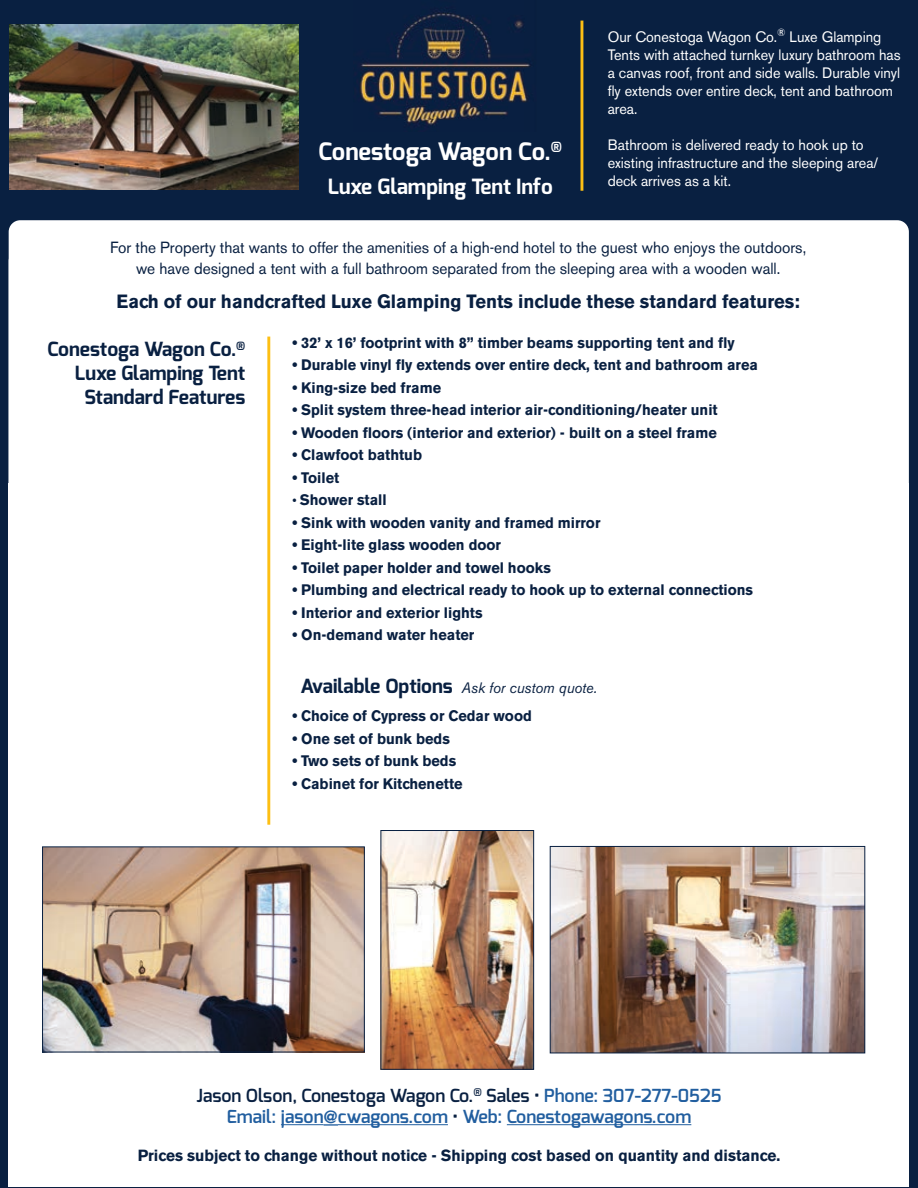
<style>
.page{position:relative;width:918px;height:1188px;background:#092041}
.page>*{position:absolute;margin:0;border:0;box-sizing:border-box;transform-origin:0 0}
.t1{font:700 24px "Exo";color:#fff}
.t2{font:700 21px "Exo";color:#fff}
.t3{font:700 19.5px/24px "Exo";color:#092041;text-align:right}
.t4{font:700 19.05px "Akzidenz Grotesk BE";color:#092041;scale:.96 1}
.t5{font:600 18px/21.6px "Exo";color:#215e9f;text-align:center}
.t6{font:16.05px/20.9px "Akzidenz Grotesk BE";color:#092041;text-align:center;scale:.96 1}
.t7{font:700 16.05px "Akzidenz Grotesk BE";color:#092041;scale:.96 1}
.t8{font:700 15.15px "Akzidenz Grotesk BE";color:#092041;scale:.96 1}
.t9{font:15px/18px "Akzidenz Grotesk BE";color:#fff;scale:.96 1}
.t10{font:italic 15px "Akzidenz Grotesk BE";color:#092041;scale:.96 1}
.s1{font-weight:400;font-style:italic;font-size:13.35px}
.s2{font-family:"Exo";font-weight:700;font-style:normal;font-size:19.5px}
.s3{color:#092041}
.s4{font-family:"Itc Kabel"}
</style>
<div class="page">
<div style="left:9px;top:220px;width:900px;height:278px;background:#fff;border-radius:12px"></div>
<hr style="left:581px;top:21px;width:2px;height:170px;background:#fdbf14">
<div style="left:9px;top:483px;width:900px;height:703px;background:#fff"></div>
<img style="left:359px;top:11px;width:171px;height:114px">
<img style="left:9px;top:24px;width:290px;height:165px">
<hr style="left:267px;top:337px;width:3px;height:488px;background:#fdbf14">
<hr style="left:281px;top:1124px;width:43px;height:1px;background:#215e9f">
<svg style="left:324px;top:1124px;width:14px;height:2px"></svg>
<hr style="left:338px;top:1124px;width:110px;height:1px;background:#215e9f">
<hr style="left:507px;top:1124px;width:184px;height:1px;background:#215e9f">
<img style="left:383px;top:832px;width:149px;height:236px">
<div style="left:381px;top:830px;width:153px;height:240px;border:1px solid #092041"></div>
<img style="left:552px;top:848px;width:311px;height:203px">
<div style="left:550px;top:846px;width:315px;height:207px;border:1px solid #092041"></div>
<img style="left:44px;top:849px;width:319px;height:201px">
<div style="left:42px;top:847px;width:323px;height:205px;border:1px solid #092041"></div>
<h1 class="t1" style="left:318px;top:136px;width:245px">Conestoga Wagon Co.<sup>®</sup></h1>
<h2 class="t2" style="left:328px;top:173px;width:227px">Luxe Glamping Tent Info</h2>
<p class="t9" style="left:608px;top:28px;width:307px">Our Conestoga Wagon Co.<sup>®</sup> Luxe Glamping Tents with attached turnkey luxury bathroom has a canvas roof, front and side walls. Durable vinyl fly extends over entire deck, tent and bathroom area.</p>
<p class="t9" style="left:608px;top:136px;width:283px">Bathroom is delivered ready to hook up to existing infrastructure and the sleeping area/ deck arrives as a kit.</p>
<p class="t6" style="left:110px;top:237px;width:727px">For the Property that wants to offer the amenities of a high-end hotel to the guest who enjoys the outdoors, we have designed a tent with a full bathroom separated from the sleeping area with a wooden wall.</p>
<p class="t4" style="left:117px;top:291px;width:713px">Each of our handcrafted Luxe Glamping Tents include these standard features:</p>
<p class="t3" style="left:47px;top:337px;width:199px">Conestoga Wagon Co.<sup>®<br></sup>Luxe Glamping Tent<br>Standard Features</p>
<p class="t8" style="left:292px;top:334px;width:462px">• 32’ x 16’ footprint with 8” timber beams supporting tent and fly</p>
<p class="t8" style="left:292px;top:356px;width:486px">• Durable vinyl fly extends over entire deck, tent and bathroom area</p>
<p class="t8" style="left:292px;top:379px;width:156px">• King-size bed frame</p>
<p class="t8" style="left:292px;top:401px;width:445px">• Split system three-head interior air-conditioning/heater unit</p>
<p class="t8" style="left:292px;top:424px;width:444px">• Wooden floors (interior and exterior) - built on a steel frame</p>
<p class="t8" style="left:292px;top:446px;width:137px">• Clawfoot bathtub</p>
<p class="t8" style="left:292px;top:469px;width:50px">• Toilet</p>
<p class="t8" style="left:292px;top:491px;width:100px"><span class="s1">•</span> Shower stall</p>
<p class="t8" style="left:292px;top:514px;width:322px">• Sink with wooden vanity and framed mirror</p>
<p class="t8" style="left:292px;top:536px;width:219px">• Eight-lite glass wooden door</p>
<p class="t8" style="left:292px;top:559px;width:271px">• Toilet paper holder and towel hooks</p>
<p class="t8" style="left:292px;top:581px;width:481px">• Plumbing and electrical ready to hook up to external connections</p>
<p class="t8" style="left:292px;top:604px;width:200px">• Interior and exterior lights</p>
<p class="t8" style="left:292px;top:626px;width:191px">• On-demand water heater</p>
<p class="t10" style="left:300px;top:679px;width:310px"><span class="s2">Available Options</span> Ask for custom quote.</p>
<p class="t8" style="left:292px;top:707px;width:251px">• Choice of Cypress or Cedar wood</p>
<p class="t8" style="left:292px;top:730px;width:166px">• One set of bunk beds</p>
<p class="t8" style="left:292px;top:752px;width:172px">• Two sets of bunk beds</p>
<p class="t8" style="left:292px;top:775px;width:179px">• Cabinet for Kitchenette</p>
<p class="t5" style="left:197px;top:1084px;width:526px"><span class="s3">Jason Olson, Conestoga Wagon Co.</span><sup>®</sup> <span class="s3">Sales •</span> Phone: 307-277-0525<br>Email: jason<span class="s4">@</span>cwagons.com <span class="s3">•</span> Web: Conestogawagons.com</p>
<p class="t7" style="left:138px;top:1146px;width:671px">Prices subject to change without notice - Shipping cost based on quantity and distance.</p>
</div>
